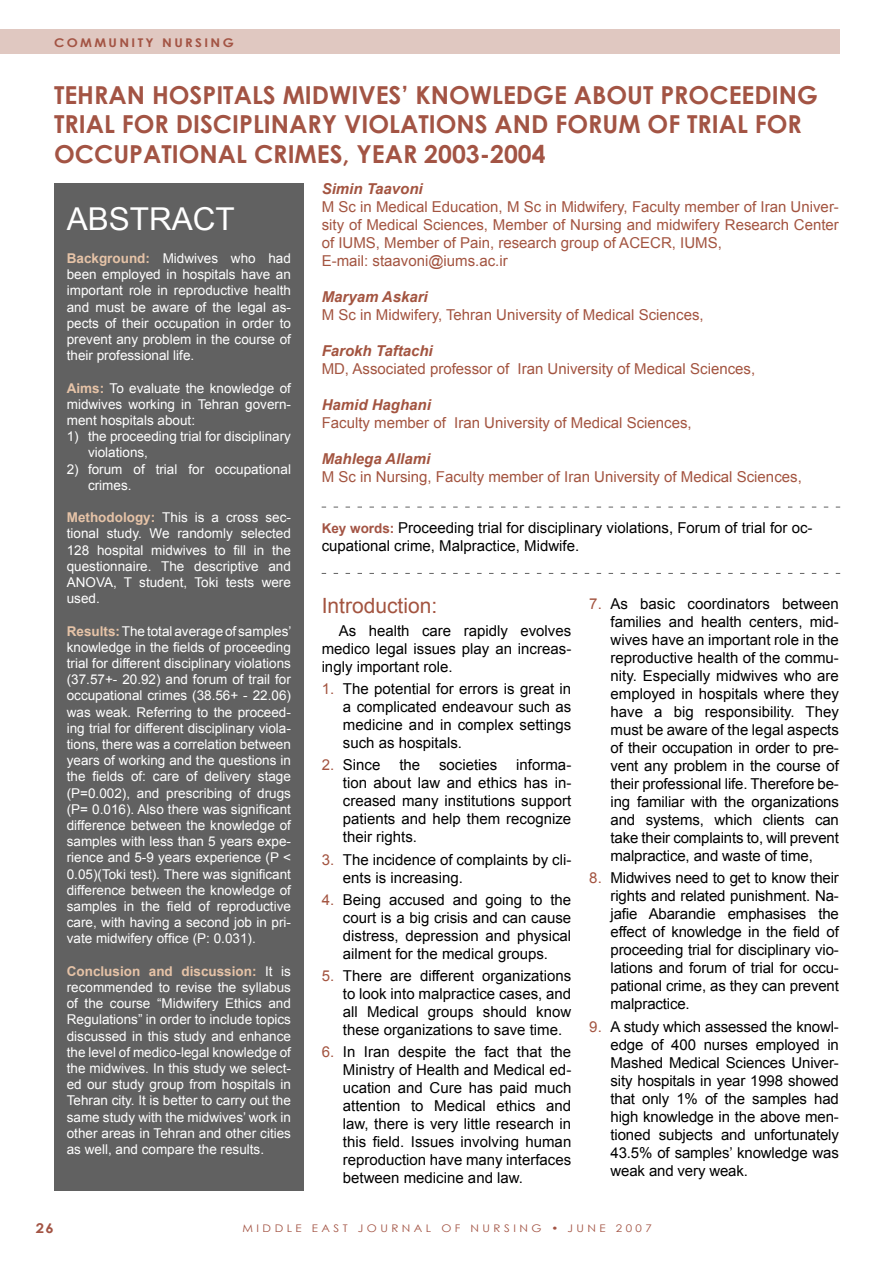
<style>
.page{position:relative;width:893px;height:1263px;background:#fff}
.page>*{position:absolute;margin:0;border:0;box-sizing:border-box;transform-origin:0 0}
.t1{font:31.5px "Arial";color:#fff}
.t2{font:700 24.75px/29.7px "Century Gothic";color:#a35444}
.t3{font:21px "Arial";color:#a35440}
.t4{font:15px/18px "Arial";color:#000;text-align:justify}
.t5{font:15px/18px "Arial";color:#a35440}
.t6{font:italic 700 15px "Arial";color:#a35440}
.t7{font:13.5px/16.2px "Arial";color:#fff;text-align:justify}
.t8{font:700 13.5px "Century Gothic";color:#a35444;scale:1.1 1}
.t9{font:700 12px "Century Gothic";letter-spacing:.18em;color:#a35444;scale:1.1 1}
.t10{font:10.5px "Century Gothic";letter-spacing:.3em;color:#a35444;scale:1.1 1}
.s1{font-weight:700;color:#e6c3a7}
.s2{font-weight:700;font-size:13.5px;color:#a35444}
.s3{font-weight:700}
</style>
<div class="page">
<div style="left:0;top:30px;width:840px;height:24px;background:#e0c8c1"></div>
<div style="left:54px;top:183px;width:250px;height:1008px;background:#616161"></div>
<svg style="left:322px;top:507px;width:518px;height:1px"></svg>
<svg style="left:322px;top:573px;width:518px;height:1px"></svg>
<p class="t9" style="left:54px;top:33px;width:165px">COMMUNITY NURSING</p>
<h2 class="t2" style="left:54px;top:79px;width:765px">TEHRAN HOSPITALS MIDWIVES’ KNOWLEDGE ABOUT PROCEEDING<br>TRIAL FOR DISCIPLINARY VIOLATIONS AND FORUM OF TRIAL FOR<br>OCCUPATIONAL CRIMES, YEAR 2003-2004</h2>
<h1 class="t1" style="left:67px;top:199px;width:170px">ABSTRACT</h1>
<p class="t7" style="left:67px;top:250px;width:226px"><span class="s1">Background:</span> Midwives who had been employed in hospitals have an important role in reproductive health and must be aware of the legal as&shy;pects of their occupation in order to prevent any problem in the course of their professional life.</p>
<p class="t7" style="left:67px;top:380px;width:226px"><span class="s1">Aims:</span> To evaluate the knowledge of midwives working in Tehran govern&shy;ment hospitals about:</p>
<p class="t7" style="left:88px;top:428px;width:204px;text-indent:-21px">1) the proceeding trial for disciplinary violations,</p>
<p class="t7" style="left:88px;top:461px;width:204px;text-indent:-21px">2) forum of trial for occupational crimes.</p>
<p class="t7" style="left:67px;top:509px;width:226px"><span class="s1">Methodology:</span> This is a cross sec&shy;tional study. We randomly selected 128 hospital midwives to fill in the questionnaire. The descriptive and ANOVA, T student, Toki tests were used.</p>
<p class="t7" style="left:67px;top:623px;width:226px"><span class="s1">Results:</span> The total average of samples’ knowledge in the fields of proceeding trial for different disciplinary violations (37.57+- 20.92) and forum of trail for occupational crimes (38.56+ - 22.06) was weak. Referring to the proceed&shy;ing trial for different disciplinary viola&shy;tions, there was a correlation between years of working and the questions in the fields of: care of delivery stage (P=0.002), and prescribing of drugs (P= 0.016). Also there was significant difference between the knowledge of samples with less than 5 years expe&shy;rience and 5-9 years experience (P &lt; 0.05)(Toki test). There was significant difference between the knowledge of samples in the field of reproductive care, with having a second job in pri&shy;vate midwifery office (P: 0.031).</p>
<p class="t7" style="left:67px;top:963px;width:226px"><span class="s1">Conclusion and discussion:</span> It is recommended to revise the syllabus of the course “Midwifery Ethics and Regulations” in order to include topics discussed in this study and enhance the level of medico-legal knowledge of the midwives. In this study we select&shy;ed our study group from hospitals in Tehran city. It is better to carry out the same study with the midwives’ work in other areas in Tehran and other cities as well, and compare the results.</p>
<p class="t6" style="left:322px;top:179px;width:103px">Simin Taavoni</p>
<p class="t5" style="left:322px;top:198px;width:519px">M Sc in Medical Education, M Sc in Midwifery, Faculty member of Iran Univer&shy;sity of Medical Sciences, Member of Nursing and midwifery Research Center of IUMS, Member of Pain, research group of ACECR, IUMS,<br>E-mail: staavoni@iums.ac.ir</p>
<p class="t6" style="left:322px;top:287px;width:108px">Maryam Askari</p>
<p class="t5" style="left:322px;top:306px;width:384px">M Sc in Midwifery, Tehran University of Medical Sciences,</p>
<p class="t6" style="left:322px;top:341px;width:113px">Farokh Taftachi</p>
<p class="t5" style="left:322px;top:360px;width:435px">MD, Associated professor of Iran University of Medical Sciences,</p>
<p class="t6" style="left:322px;top:395px;width:111px">Hamid Haghani</p>
<p class="t5" style="left:322px;top:414px;width:372px">Faculty member of Iran University of Medical Sciences,</p>
<p class="t6" style="left:322px;top:449px;width:110px">Mahlega Allami</p>
<p class="t5" style="left:322px;top:468px;width:482px">M Sc in Nursing, Faculty member of Iran University of Medical Sciences,</p>
<p class="t4" style="left:322px;top:519px;width:492px"><span class="s2">Key words:</span> Proceeding trial for disciplinary violations, Forum of trial for oc&shy;cupational crime, Malpractice, Midwife.</p>
<h3 class="t3" style="left:322px;top:592px;width:117px">Introduction:</h3>
<p class="t4" style="left:322px;top:622px;width:251px;text-indent:17px">As health care rapidly evolves medico legal issues play an increas&shy;ingly important role.</p>
<p class="t4" style="left:343px;top:680px;width:230px">The potential for errors is great in a complicated endeavour such as medicine and in complex settings such as hospitals.</p>
<p class="t4" style="left:343px;top:756px;width:39px">Since</p>
<p class="t4" style="left:399px;top:756px;width:22px">the</p>
<p class="t4" style="left:439px;top:756px;width:60px">societies</p>
<p class="t5" style="left:322px;top:680px;width:14px">1.</p>
<p class="t4" style="left:343px;top:756px;width:230px;text-indent:173px">informa&shy;tion about law and ethics has in&shy;creased many institutions support patients and help them recognize their rights.</p>
<p class="t4" style="left:343px;top:850px;width:230px">The incidence of complaints by cli&shy;ents is increasing.</p>
<p class="t4" style="left:343px;top:891px;width:230px">Being accused and going to the court is a big crisis and can cause distress, depression and physical ailment for the medical groups.</p>
<p class="t4" style="left:343px;top:967px;width:230px">There are different organizations to look into malpractice cases, and all Medical groups should know these organizations to save time.</p>
<p class="t4" style="left:343px;top:1043px;width:230px">In Iran despite the fact that the Ministry of Health and Medical ed&shy;ucation and Cure has paid much attention to Medical ethics and law, there is very little research in this field. Issues involving human reproduction have many interfaces between medicine and law.</p>
<p class="t5" style="left:322px;top:756px;width:14px">2.</p>
<p class="t5" style="left:322px;top:850px;width:14px">3.</p>
<p class="t5" style="left:322px;top:891px;width:14px">4.</p>
<p class="t5" style="left:322px;top:967px;width:14px">5.</p>
<p class="t5" style="left:322px;top:1043px;width:14px">6.</p>
<p class="t5" style="left:589px;top:595px;width:14px">7.</p>
<p class="t5" style="left:589px;top:869px;width:14px">8.</p>
<p class="t5" style="left:589px;top:1017px;width:14px">9.</p>
<p class="t4" style="left:611px;top:595px;width:230px">As basic coordinators between families and health centers, mid&shy;wives have an important role in the reproductive health of the commu&shy;nity. Especially midwives who are employed in hospitals where they have a big responsibility. They must be aware of the legal aspects of their occupation in order to pre&shy;vent any problem in the course of their professional life. Therefore be&shy;ing familiar with the organizations and systems, which clients can take their complaints to, will prevent malpractice, and waste of time,</p>
<p class="t4" style="left:611px;top:869px;width:230px">Midwives need to get to know their rights and related punishment. Na&shy;jafie Abarandie emphasises the effect of knowledge in the field of proceeding trial for disciplinary vio&shy;lations and forum of trial for occu&shy;pational crime, as they can prevent malpractice.</p>
<p class="t4" style="left:611px;top:1017px;width:230px">A study which assessed the knowl&shy;edge of 400 nurses employed in Mashed Medical Sciences Univer&shy;sity hospitals in year 1998 showed that only 1% of the samples had high knowledge in the above men&shy;tioned subjects and unfortunately 43.5% of samples’ knowledge was weak and very weak.</p>
<p class="t8" style="left:36px;top:1217px;width:18px">26</p>
<p class="t10" style="left:242px;top:1221px;width:374px">MIDDLE EAST JOURNAL OF NURSING <span class="s3">•</span> JUNE 2007</p>
</div>
